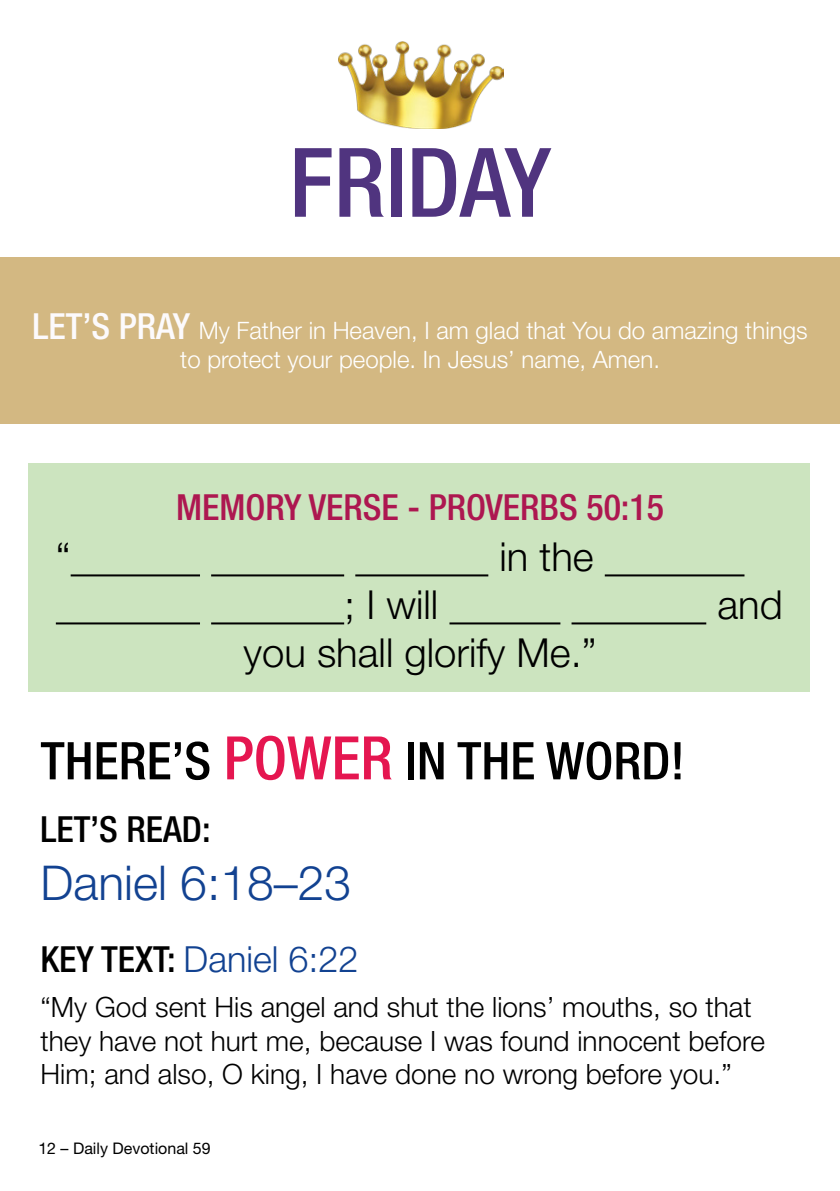
<style>
.page{position:relative;width:840px;height:1191px;background:#fff}
.page>*{position:absolute;margin:0;border:0;box-sizing:border-box;transform-origin:0 0}
.t1{font:500 condensed 96px "Helvetica Neue LT Pro";color:#50347f}
.t2{font:500 condensed 52px "Helvetica Neue LT Pro";color:#000}
.t3{font:300 48px "Helvetica Neue LT Pro";color:#124291}
.t4{font:300 40px "Helvetica Neue LT Pro";color:#000}
.t5{font:500 condensed 36px "Helvetica Neue LT Pro";color:#ad1750}
.t6{font:300 36px "Helvetica Neue LT Pro";color:#124291}
.t7{font:500 condensed 36px "Helvetica Neue LT Pro";color:#000}
.t8{font:300 28px/33.6px "Helvetica Neue LT Pro";color:#000}
.t9{font:300 24px/28.8px "Helvetica Neue LT Pro";color:#fff;text-align:center}
.t10{font:16px "Helvetica Neue LT Pro";color:#000}
.s1{font-weight:500;font-stretch:condensed;font-size:36px;color:#fcfafc}
.s2{font-size:60px;color:#e51650}
.s3{font-weight:500;font-stretch:condensed;color:#000}
</style>
<div class="page">
<div style="left:28px;top:463px;width:781px;height:228px;background:#cce4bf"></div>
<img style="left:338px;top:41px;width:165px;height:87px">
<div style="left:0;top:257px;width:839px;height:166px;background:#d3b882"></div>
<hr style="left:71px;top:574px;width:129px;height:2px;background:#000">
<hr style="left:211px;top:574px;width:133px;height:2px;background:#000">
<hr style="left:355px;top:574px;width:133px;height:2px;background:#000">
<hr style="left:604px;top:574px;width:140px;height:2px;background:#000">
<hr style="left:56px;top:622px;width:144px;height:2px;background:#000">
<hr style="left:211px;top:622px;width:133px;height:2px;background:#000">
<hr style="left:449px;top:622px;width:111px;height:2px;background:#000">
<hr style="left:571px;top:622px;width:135px;height:2px;background:#000">
<p class="t1" style="left:289px;top:125px;width:263px">FRIDAY</p>
<p class="t9" style="left:33px;top:315px;width:776px"><span class="s1">LET’S PRAY</span> My Father in Heaven, I am glad that You do amazing things to protect your people. In Jesus’ name, Amen.</p>
<p class="t5" style="left:176px;top:486px;width:489px">MEMORY VERSE - PROVERBS 50:15</p>
<p class="t4" style="left:56px;top:533px;width:16px">“</p>
<p class="t4" style="left:499px;top:533px;width:96px">in the</p>
<p class="t4" style="left:344px;top:581px;width:96px">; I will</p>
<p class="t4" style="left:717px;top:581px;width:67px">and</p>
<p class="t4" style="left:243px;top:629px;width:354px">you shall glorify Me.”</p>
<h2 class="t2" style="left:41px;top:730px;width:645px">THERE’S <span class="s2">POWER</span> IN THE WORD!</h2>
<p class="t7" style="left:41px;top:807px;width:171px">LET’S READ:</p>
<p class="t3" style="left:41px;top:853px;width:312px">Daniel 6:18–23</p>
<p class="t6" style="left:41px;top:937px;width:319px"><span class="s3">KEY TEXT:</span> Daniel 6:22</p>
<p class="t8" style="left:41px;top:989px;width:725px">“My God sent His angel and shut the lions’ mouths, so that they have not hurt me, because I was found innocent before<br>Him; and also, O king, I have done no wrong before you.”</p>
<p class="t10" style="left:38px;top:1138px;width:174px">12 – Daily Devotional 59</p>
</div>
